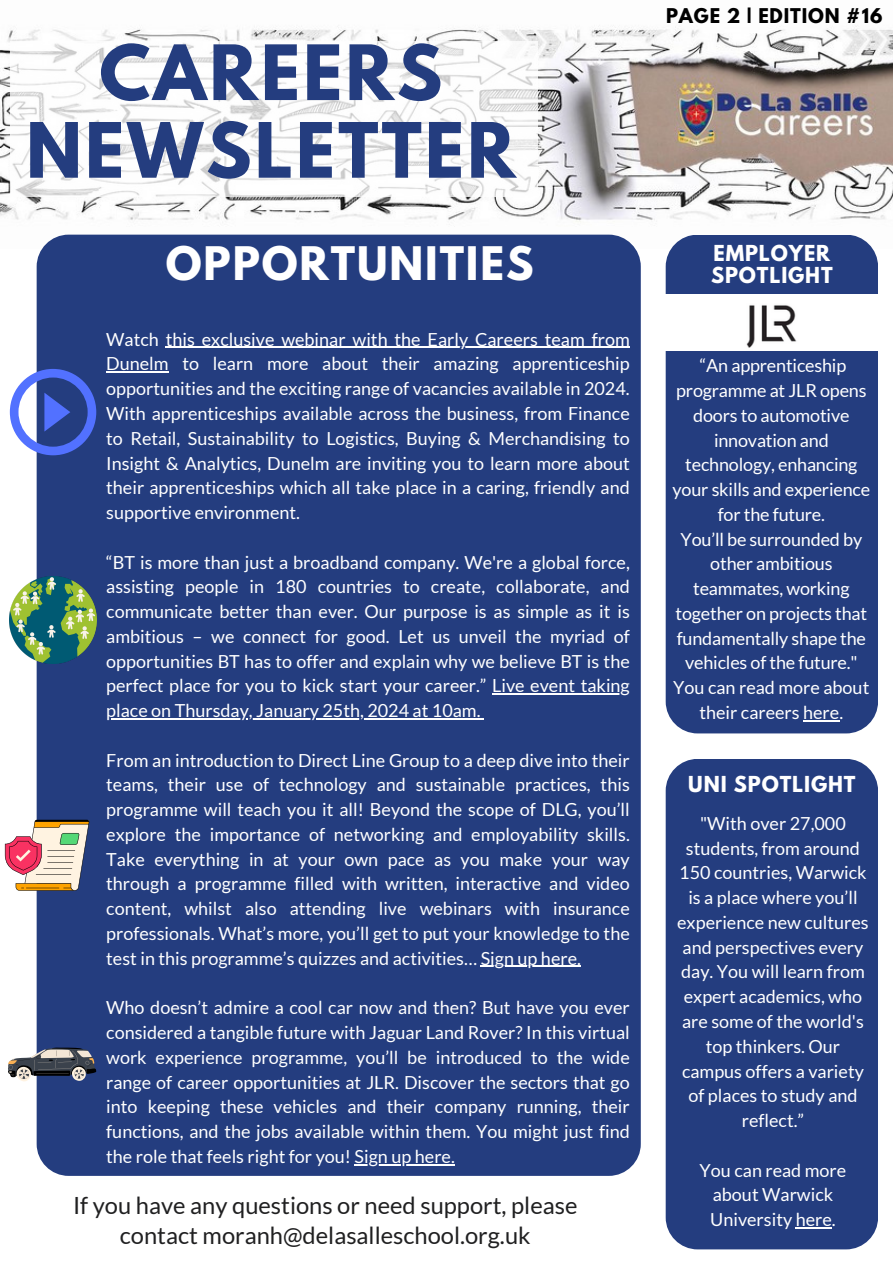
<style>
.page{position:relative;width:893px;height:1264px;background:#fff}
.page>*{position:absolute;margin:0;border:0;box-sizing:border-box;transform-origin:0 0}
.t1{font:700 67.5px/77.7px "League Spartan";letter-spacing:.045em;color:#243d7f;text-align:center}
.t2{font:700 40.95px "League Spartan";letter-spacing:.045em;color:#fff}
.t3{font:23.7px/30.3px "Lato";color:#202021;text-align:center}
.t4{font:700 19.5px "League Spartan";letter-spacing:.045em;color:#fff}
.t5{font:18px/24.8px "Lato";color:#fff;text-align:justify}
.t6{font:700 18px "League Spartan";letter-spacing:.045em;color:#000}
</style>
<div class="page">
<img style="left:0;top:26px;width:892px;height:222px">
<div style="left:37px;top:235px;width:603px;height:940px;background:#243d7f;border-radius:32px"></div>
<div style="left:665px;top:235px;width:213px;height:498px;background:#243d7f;border-radius:32px"></div>
<div style="left:665px;top:759px;width:213px;height:490px;background:#243d7f;border-radius:32px"></div>
<svg style="left:11px;top:41px;width:527px;height:155px"></svg>
<svg style="left:10px;top:369px;width:86px;height:86px"></svg>
<img style="left:10px;top:576px;width:86px;height:87px">
<hr style="left:166px;top:347px;width:463px;height:1px;background:#fff">
<hr style="left:106px;top:371px;width:63px;height:2px;background:#fff">
<hr style="left:492px;top:693px;width:137px;height:1px;background:#fff">
<hr style="left:106px;top:718px;width:374px;height:1px;background:#fff">
<hr style="left:480px;top:965px;width:101px;height:2px;background:#fff">
<hr style="left:354px;top:1163px;width:101px;height:2px;background:#fff">
<svg style="left:5px;top:819px;width:84px;height:71px"></svg>
<svg style="left:8px;top:1047px;width:88px;height:34px"></svg>
<div style="left:665px;top:294px;width:213px;height:56px;background:#fff"></div>
<img style="left:746px;top:305px;width:51px;height:43px">
<hr style="left:803px;top:720px;width:36px;height:1px;background:#fff">
<hr style="left:795px;top:1227px;width:36px;height:1px;background:#fff">
<p class="t1" style="left:26px;top:43px;width:491px">CAREERS<br>NEWSLETTER</p>
<p class="t6" style="left:666px;top:7px;width:218px">PAGE 2 | EDITION #16</p>
<p class="t2" style="left:166px;top:243px;width:369px">OPPORTUNITIES</p>
<p class="t4" style="left:713px;top:243px;width:118px">EMPLOYER</p>
<p class="t4" style="left:711px;top:266px;width:123px">SPOTLIGHT</p>
<p class="t5" style="left:106px;top:326px;width:525px">Watch this exclusive webinar with the Early Careers team from Dunelm to learn more about their amazing apprenticeship opportunities and the exciting range of vacancies available in 2024.</p>
<p class="t5" style="left:106px;top:400px;width:525px">With apprenticeships available across the business, from Finance to Retail, Sustainability to Logistics, Buying &amp; Merchandising to Insight &amp; Analytics, Dunelm are inviting you to learn more about their apprenticeships which all take place in a caring, friendly and supportive environment.</p>
<p class="t5" style="left:106px;top:549px;width:525px">“BT is more than just a broadband company. We're a global force, assisting people in 180 countries to create, collaborate, and communicate better than ever. Our purpose is as simple as it is ambitious – we connect for good. Let us unveil the myriad of opportunities BT has to offer and explain why we believe BT is the perfect place for you to kick start your career.” Live event taking place on Thursday, January 25th, 2024 at 10am.</p>
<p class="t5" style="left:106px;top:747px;width:525px">From an introduction to Direct Line Group to a deep dive into their teams, their use of technology and sustainable practices, this programme will teach you it all! Beyond the scope of DLG, you’ll explore the importance of networking and employability skills.<br>Take everything in at your own pace as you make your way through a programme filled with written, interactive and video content, whilst also attending live webinars with insurance professionals. What’s more, you’ll get to put your knowledge to the test in this programme’s quizzes and activities… Sign up here.</p>
<p class="t5" style="left:106px;top:994px;width:525px">Who doesn’t admire a cool car now and then? But have you ever considered a tangible future with Jaguar Land Rover? In this virtual work experience programme, you’ll be introduced to the wide range of career opportunities at JLR. Discover the sectors that go into keeping these vehicles and their company running, their functions, and the jobs available within them. You might just find the role that feels right for you! Sign up here.</p>
<p class="t3" style="left:73px;top:1189px;width:506px">If you have any questions or need support, please contact moranh@delasalleschool.org.uk</p>
<p class="t5" style="left:672px;top:353px;width:199px;text-align:center">“An apprenticeship programme at JLR opens doors to automotive innovation and technology, enhancing your skills and experience for the future.</p>
<p class="t5" style="left:675px;top:526px;width:193px;text-align:center">You’ll be surrounded by other ambitious teammates, working together on projects that fundamentally shape the vehicles of the future."</p>
<p class="t5" style="left:673px;top:674px;width:198px;text-align:center">You can read more about their careers here.</p>
<p class="t4" style="left:688px;top:774px;width:169px">UNI SPOTLIGHT</p>
<p class="t5" style="left:677px;top:810px;width:193px;text-align:center">"With over 27,000 students, from around<br>150 countries, Warwick is a place where you’ll experience new cultures and perspectives every day. You will learn from expert academics, who are some of the world's top thinkers. Our campus offers a variety of places to study and reflect.”</p>
<p class="t5" style="left:699px;top:1157px;width:148px;text-align:center">You can read more about Warwick<br>University here.</p>
</div>
